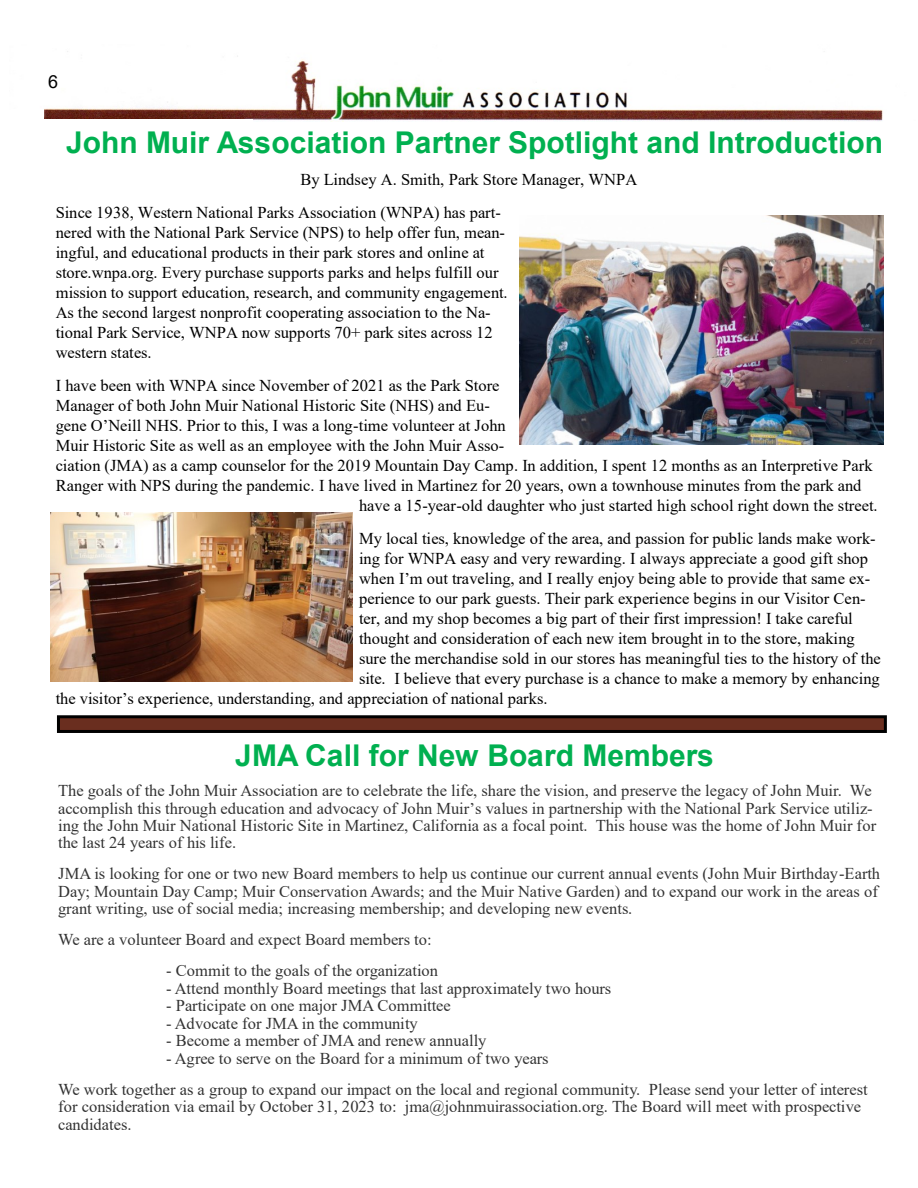
<style>
.page{position:relative;width:918px;height:1188px;background:#fff}
.page>*{position:absolute;margin:0;border:0;box-sizing:border-box;transform-origin:0 0}
.t1{font:700 30px "Arial";color:#00b050}
.t2{font:18px "Arial";color:#000}
.t3{font:16.5px/20px "Times New Roman";letter-spacing:-.005em;color:#000}
.t4{font:16.5px/17.5px "Times New Roman";letter-spacing:-.005em;color:#333}
</style>
<div class="page">
<img style="left:44px;top:51px;width:839px;height:71px">
<div style="left:26px;top:119px;width:227px;height:6px;background:#fff"></div>
<img style="left:519px;top:216px;width:365px;height:228px">
<img style="left:50px;top:512px;width:303px;height:170px">
<div style="left:58px;top:717px;width:827px;height:14px;background:#6a2e1f"></div>
<div style="left:57px;top:715px;width:830px;height:18px;border:3px solid #000"></div>
<div style="left:843px;top:32px;width:65px;height:30px;background:#fff"></div>
<p class="t2" style="left:48px;top:69px;width:12px">6</p>
<p class="t1" style="left:66px;top:121px;width:819px">John Muir Association Partner Spotlight and Introduction</p>
<p class="t3" style="left:56px;top:162px;width:583px;line-height:33.6px;text-indent:245px">By Lindsey A. Smith, Park Store Manager, WNPA<br>Since 1938, Western National Parks Association (WNPA) has part-</p>
<p class="t3" style="left:56px;top:222px;width:453px">nered with the National Park Service (NPS) to help offer fun, mean&shy;ingful, and educational products in their park stores and online at store.wnpa.org. Every purchase supports parks and helps fulfill our mission to support education, research, and community engagement.<br>As the second largest nonprofit cooperating association to the Na&shy;tional Park Service, WNPA now supports 70+ park sites across 12 western states.</p>
<p class="t3" style="left:56px;top:375px;width:445px">I have been with WNPA since November of 2021 as the Park Store</p>
<p class="t3" style="left:56px;top:395px;width:436px">Manager of both John Muir National Historic Site (NHS) and Eu-</p>
<p class="t3" style="left:56px;top:415px;width:452px">gene O’Neill NHS. Prior to this, I was a long-time volunteer at John</p>
<p class="t3" style="left:56px;top:435px;width:450px">Muir Historic Site as well as an employee with the John Muir Asso-</p>
<p class="t3" style="left:56px;top:455px;width:818px">ciation (JMA) as a camp counselor for the 2019 Mountain Day Camp. In addition, I spent 12 months as an Interpretive Park</p>
<p class="t3" style="left:56px;top:475px;width:807px">Ranger with NPS during the pandemic. I have lived in Martinez for 20 years, own a townhouse minutes from the park and</p>
<p class="t3" style="left:359px;top:495px;width:520px">have a 15-year-old daughter who just started high school right down the street.</p>
<p class="t3" style="left:359px;top:528px;width:518px">My local ties, knowledge of the area, and passion for public lands make work-</p>
<p class="t3" style="left:359px;top:548px;width:511px">ing for WNPA easy and very rewarding. I always appreciate a good gift shop</p>
<p class="t3" style="left:359px;top:568px;width:513px">when I’m out traveling, and I really enjoy being able to provide that same ex-</p>
<p class="t3" style="left:359px;top:588px;width:508px">perience to our park guests. Their park experience begins in our Visitor Cen-</p>
<p class="t3" style="left:359px;top:608px;width:495px">ter, and my shop becomes a big part of their first impression! I take careful</p>
<p class="t3" style="left:359px;top:628px;width:497px">thought and consideration of each new item brought in to the store, making</p>
<p class="t3" style="left:359px;top:648px;width:523px">sure the merchandise sold in our stores has meaningful ties to the history of the</p>
<p class="t3" style="left:359px;top:668px;width:522px">site. I believe that every purchase is a chance to make a memory by enhancing</p>
<p class="t3" style="left:56px;top:688px;width:493px">the visitor’s experience, understanding, and appreciation of national parks.</p>
<p class="t1" style="left:235px;top:734px;width:480px">JMA Call for New Board Members</p>
<p class="t4" style="left:58px;top:781px;width:820px">The goals of the John Muir Association are to celebrate the life, share the vision, and preserve the legacy of John Muir. We accomplish this through education and advocacy of John Muir’s values in partnership with the National Park Service utiliz&shy;ing the John Muir National Historic Site in Martinez, California as a focal point. This house was the home of John Muir for the last 24 years of his life.</p>
<p class="t4" style="left:58px;top:864px;width:823px">JMA is looking for one or two new Board members to help us continue our current annual events (John Muir Birthday-Earth<br>Day; Mountain Day Camp; Muir Conservation Awards; and the Muir Native Garden) and to expand our work in the areas of grant writing, use of social media; increasing membership; and developing new events.</p>
<p class="t4" style="left:58px;top:930px;width:375px">We are a volunteer Board and expect Board members to:</p>
<p class="t4" style="left:166px;top:961px;width:274px">- Commit to the goals of the organization</p>
<p class="t4" style="left:166px;top:979px;width:447px">- Attend monthly Board meetings that last approximately two hours</p>
<p class="t4" style="left:166px;top:996px;width:286px">- Participate on one major JMA Committee</p>
<p class="t4" style="left:166px;top:1014px;width:253px">- Advocate for JMA in the community</p>
<p class="t4" style="left:166px;top:1031px;width:322px">- Become a member of JMA and renew annually</p>
<p class="t4" style="left:58px;top:1042px;width:811px;line-height:30.9px;text-indent:108px">- Agree to serve on the Board for a minimum of two years<br>We work together as a group to expand our impact on the local and regional community. Please send your letter of interest</p>
<p class="t4" style="left:58px;top:1097px;width:805px">for consideration via email by October 31, 2023 to: jma@johnmuirassociation.org. The Board will meet with prospective candidates.</p>
</div>
